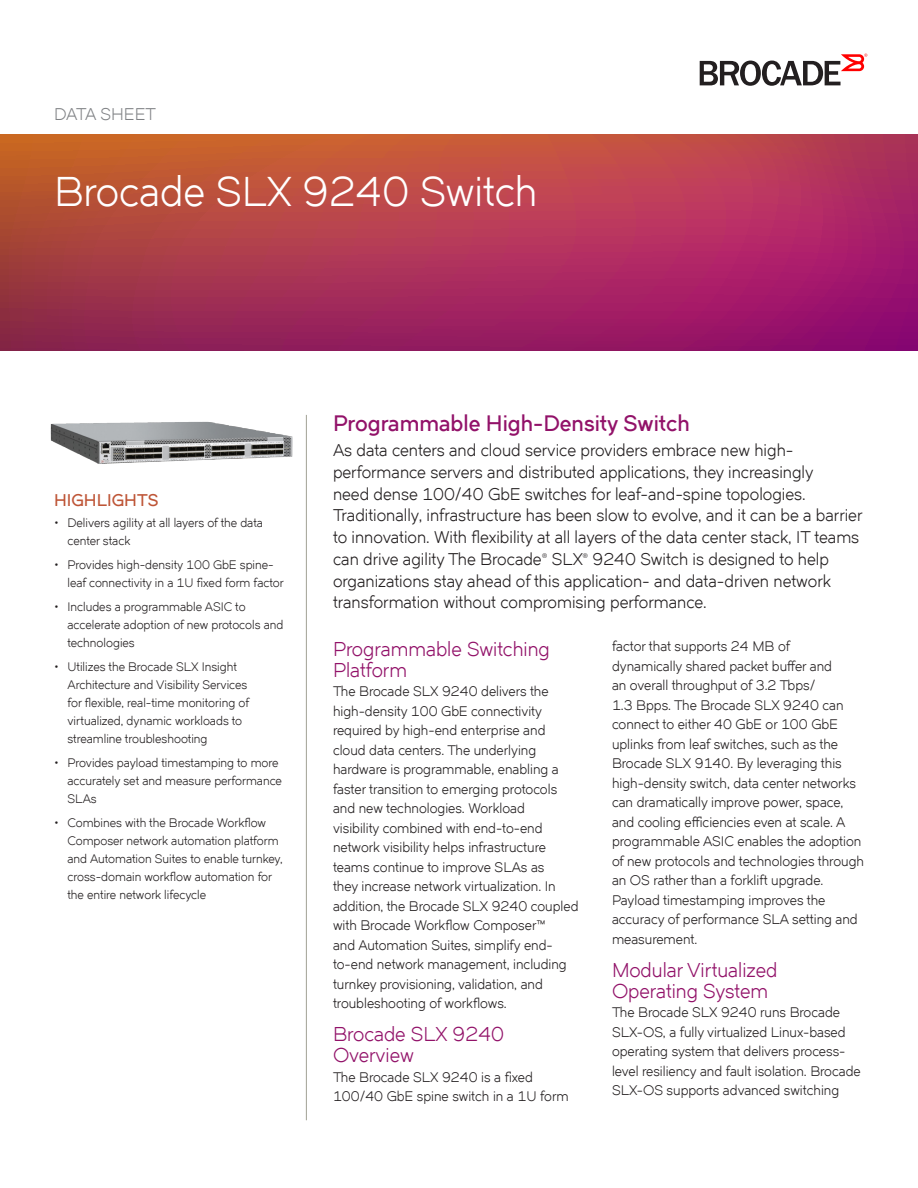
<style>
.page{position:relative;width:918px;height:1188px;background:#fff}
.page>*{position:absolute;margin:0;border:0;box-sizing:border-box;transform-origin:0 0}
.Document_T_itle__in{font:40.5px "Dual 400";color:#fff}
.Intro_Headline{font:700 21.75px "Dual 400";color:#921269}
.Subhead_1{font:19.5px/21px "Dual 400";color:#921269}
.Intro_Body_Copy{font:16.5px/21.8px "Dual 400";color:#231f20}
.Sidebar_Headline{font:700 16.5px "Dual 400";color:#be5537}
.Document_Type{font:16.5px "Dual 400";color:#808285}
.Body_Copy{font:13.5px/19.5px "Dual 400";color:#231f20}
.t1{font:12px/18px "Dual 400";color:#231f20}
</style>
<div class="page">
<img style="left:50px;top:421px;width:243px;height:43px">
<svg style="left:0;top:135px;width:918px;height:216px;background:#ae3652"></svg>
<svg style="left:700px;top:54px;width:167px;height:32px"></svg>
<hr style="left:306px;top:415px;width:1px;height:705px;background:#a1a194">
<p class="Document_Type" style="left:54px;top:105px;width:103px">DATA SHEET</p>
<p class="Document_T_itle__in" style="left:54px;top:167px;width:485px">Brocade SLX 9240 Switch</p>
<p class="Sidebar_Headline" style="left:54px;top:490px;width:106px">HIGHLIGHTS</p>
<p class="t1" style="left:68px;top:514px;width:197px;text-indent:-14px">• Delivers agility at all layers of the data center stack</p>
<p class="t1" style="left:68px;top:556px;width:218px;text-indent:-14px">• Provides high-density 100 GbE spine&shy;leaf connectivity in a 1U fixed form factor</p>
<p class="t1" style="left:68px;top:598px;width:217px;text-indent:-14px">• Includes a programmable ASIC to accelerate adoption of new protocols and technologies</p>
<p class="t1" style="left:68px;top:658px;width:183px;text-indent:-14px">• Utilizes the Brocade SLX Insight Architecture and Visibility Services for flexible, real-time monitoring of virtualized, dynamic workloads to streamline troubleshooting</p>
<p class="t1" style="left:68px;top:754px;width:216px;text-indent:-14px">• Provides payload timestamping to more accurately set and measure performance<br>SLAs</p>
<p class="t1" style="left:68px;top:814px;width:217px;text-indent:-14px">• Combines with the Brocade Workflow Composer network automation platform and Automation Suites to enable turnkey, cross-domain workflow automation for the entire network lifecycle</p>
<p class="Intro_Headline" style="left:333px;top:410px;width:358px">Programmable High-Density Switch</p>
<p class="Intro_Body_Copy" style="left:333px;top:439px;width:531px">As data centers and cloud service providers embrace new high&shy;performance servers and distributed applications, they increasingly<br>need dense 100/40 GbE switches for leaf-and-spine topologies.<br>Traditionally, infrastructure has been slow to evolve, and it can be a barrier to innovation. With flexibility at all layers of the data center stack, IT teams can drive agility The Brocade<sup>®</sup> SLX<sup>®</sup> 9240 Switch is designed to help organizations stay ahead of this application- and data-driven network transformation without compromising performance.</p>
<p class="Subhead_1" style="left:333px;top:638px;width:218px">Programmable Switching<br>Platform</p>
<p class="Body_Copy" style="left:333px;top:682px;width:247px">The Brocade SLX 9240 delivers the high-density 100 GbE connectivity required by high-end enterprise and cloud data centers. The underlying hardware is programmable, enabling a faster transition to emerging protocols and new technologies. Workload<br>visibility combined with end-to-end network visibility helps infrastructure teams continue to improve SLAs as<br>they increase network virtualization. In addition, the Brocade SLX 9240 coupled with Brocade Workflow Composer™<br>and Automation Suites, simplify end&shy;to-end network management, including turnkey provisioning, validation, and troubleshooting of workflows.</p>
<p class="Subhead_1" style="left:333px;top:1024px;width:173px">Brocade SLX 9240<br>Overview</p>
<p class="Body_Copy" style="left:333px;top:1067px;width:237px">The Brocade SLX 9240 is a fixed<br>100/40 GbE spine switch in a 1U form</p>
<p class="Body_Copy" style="left:612px;top:637px;width:254px">factor that supports 24 MB of<br>dynamically shared packet buffer and<br>an overall throughput of 3.2 Tbps/<br>1.3 Bpps. The Brocade SLX 9240 can connect to either 40 GbE or 100 GbE uplinks from leaf switches, such as the Brocade SLX 9140. By leveraging this high-density switch, data center networks can dramatically improve power, space, and cooling efficiencies even at scale. A programmable ASIC enables the adoption of new protocols and technologies through an OS rather than a forklift upgrade.<br>Payload timestamping improves the accuracy of performance SLA setting and measurement.</p>
<p class="Subhead_1" style="left:612px;top:959px;width:167px">Modular Virtualized<br>Operating System</p>
<p class="Body_Copy" style="left:612px;top:1003px;width:250px">The Brocade SLX 9240 runs Brocade SLX-OS, a fully virtualized Linux-based operating system that delivers process&shy;level resiliency and fault isolation. Brocade SLX-OS supports advanced switching</p>
</div>
